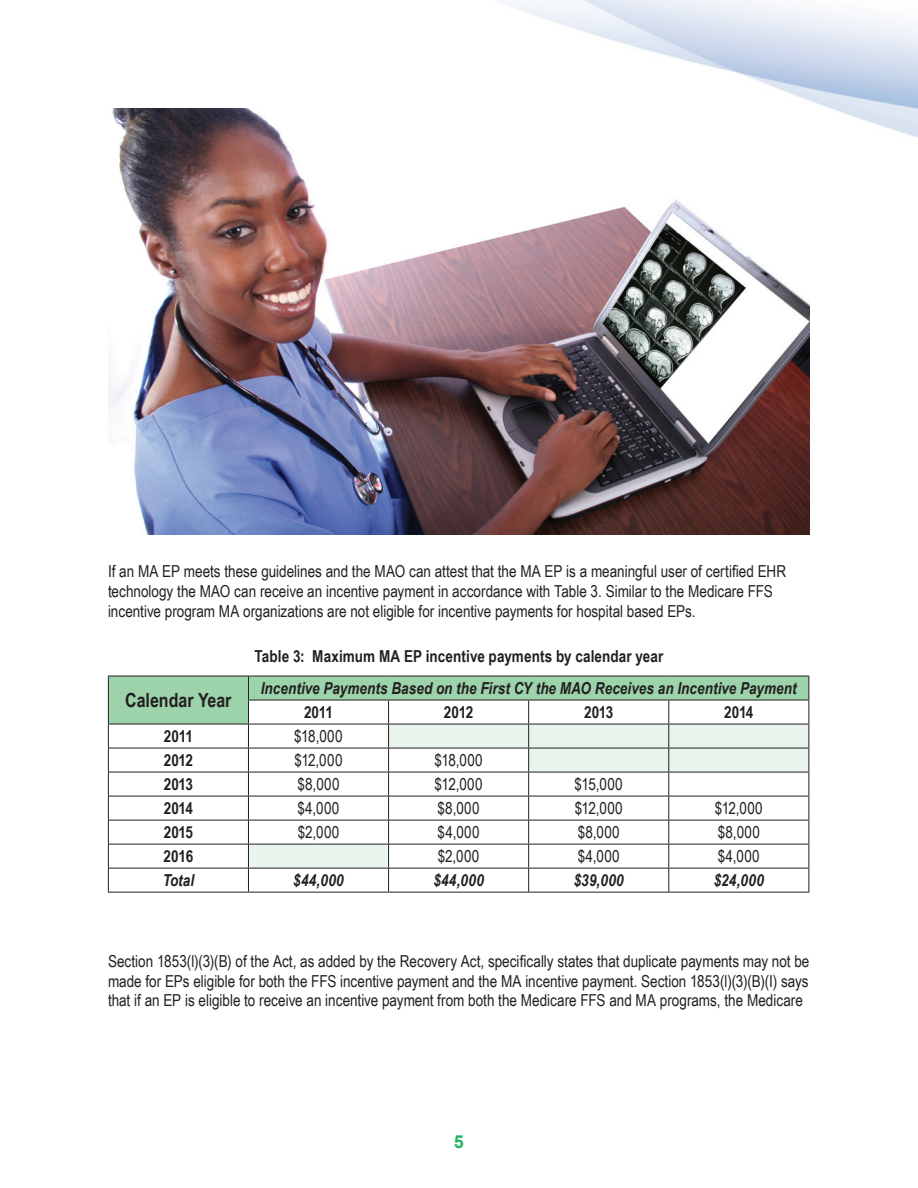
<style>
.page{position:relative;width:918px;height:1188px;background:#fff}
.page>*{position:absolute;margin:0;border:0;box-sizing:border-box;transform-origin:0 0}
.body{font:700 19.5px "Arial Narrow";color:#231f20}
.t1{font:700 18px "Arial";color:#24b362}
.body-2{font:16.5px/19.8px "Arial Narrow";color:#231f20}
.body-3{font:italic 700 16.5px "Arial Narrow";letter-spacing:.005em;color:#231f20}
.body-4{font:700 16.5px "Arial Narrow";letter-spacing:.005em;color:#231f20}
</style>
<div class="page">
<img style="left:108px;top:108px;width:702px;height:427px">
<svg style="left:108px;top:676px;width:701px;height:216px"></svg>
<hr style="left:108px;top:892px;width:140px;height:1px;background:#231f20">
<hr style="left:248px;top:892px;width:141px;height:1px;background:#231f20">
<hr style="left:389px;top:892px;width:140px;height:1px;background:#231f20">
<hr style="left:529px;top:892px;width:140px;height:1px;background:#231f20">
<hr style="left:669px;top:892px;width:140px;height:1px;background:#231f20">
<p class="body-2" style="left:108px;top:561px;width:680px">If an MA EP meets these guidelines and the MAO can attest that the MA EP is a meaningful user of certified EHR technology the MAO can receive an incentive payment in accordance with Table 3. Similar to the Medicare FFS incentive program MA organizations are not eligible for incentive payments for hospital based EPs.</p>
<p class="body-4" style="left:255px;top:644px;width:410px">Table 3: Maximum MA EP incentive payments by calendar year</p>
<p class="body" style="left:125px;top:686px;width:108px">Calendar Year</p>
<p class="body-3" style="left:261px;top:676px;width:537px">Incentive Payments Based on the First CY the MAO Receives an Incentive Payment</p>
<p class="body-4" style="left:304px;top:700px;width:30px">2011</p>
<p class="body-4" style="left:444px;top:700px;width:31px">2012</p>
<p class="body-4" style="left:584px;top:700px;width:31px">2013</p>
<p class="body-4" style="left:724px;top:700px;width:31px">2014</p>
<p class="body-4" style="left:164px;top:724px;width:30px">2011</p>
<p class="body-2" style="left:294px;top:726px;width:50px">$18,000</p>
<p class="body-4" style="left:164px;top:748px;width:31px">2012</p>
<p class="body-2" style="left:294px;top:750px;width:50px">$12,000</p>
<p class="body-2" style="left:434px;top:750px;width:50px">$18,000</p>
<p class="body-4" style="left:164px;top:772px;width:31px">2013</p>
<p class="body-2" style="left:297px;top:774px;width:44px">$8,000</p>
<p class="body-2" style="left:435px;top:774px;width:50px">$12,000</p>
<p class="body-2" style="left:575px;top:774px;width:50px">$15,000</p>
<p class="body-4" style="left:164px;top:796px;width:31px">2014</p>
<p class="body-2" style="left:298px;top:798px;width:43px">$4,000</p>
<p class="body-2" style="left:438px;top:798px;width:44px">$8,000</p>
<p class="body-2" style="left:575px;top:798px;width:50px">$12,000</p>
<p class="body-2" style="left:715px;top:798px;width:50px">$12,000</p>
<p class="body-4" style="left:164px;top:820px;width:31px">2015</p>
<p class="body-2" style="left:298px;top:822px;width:43px">$2,000</p>
<p class="body-2" style="left:438px;top:822px;width:43px">$4,000</p>
<p class="body-2" style="left:578px;top:822px;width:44px">$8,000</p>
<p class="body-2" style="left:718px;top:822px;width:44px">$8,000</p>
<p class="body-4" style="left:164px;top:844px;width:31px">2016</p>
<p class="body-2" style="left:438px;top:846px;width:43px">$2,000</p>
<p class="body-2" style="left:578px;top:846px;width:43px">$4,000</p>
<p class="body-2" style="left:718px;top:846px;width:43px">$4,000</p>
<p class="body-3" style="left:163px;top:868px;width:33px">Total</p>
<p class="body-3" style="left:293px;top:868px;width:52px">$44,000</p>
<p class="body-3" style="left:433px;top:868px;width:52px">$44,000</p>
<p class="body-3" style="left:574px;top:868px;width:52px">$39,000</p>
<p class="body-3" style="left:714px;top:868px;width:52px">$24,000</p>
<p class="body-2" style="left:108px;top:950px;width:703px;text-align:justify">Section 1853(l)(3)(B) of the Act, as added by the Recovery Act, specifically states that duplicate payments may not be made for EPs eligible for both the FFS incentive payment and the MA incentive payment. Section 1853(l)(3)(B)(I) says that if an EP is eligible to receive an incentive payment from both the Medicare FFS and MA programs, the Medicare</p>
<p class="t1" style="left:454px;top:1130px;width:12px">5</p>
</div>
